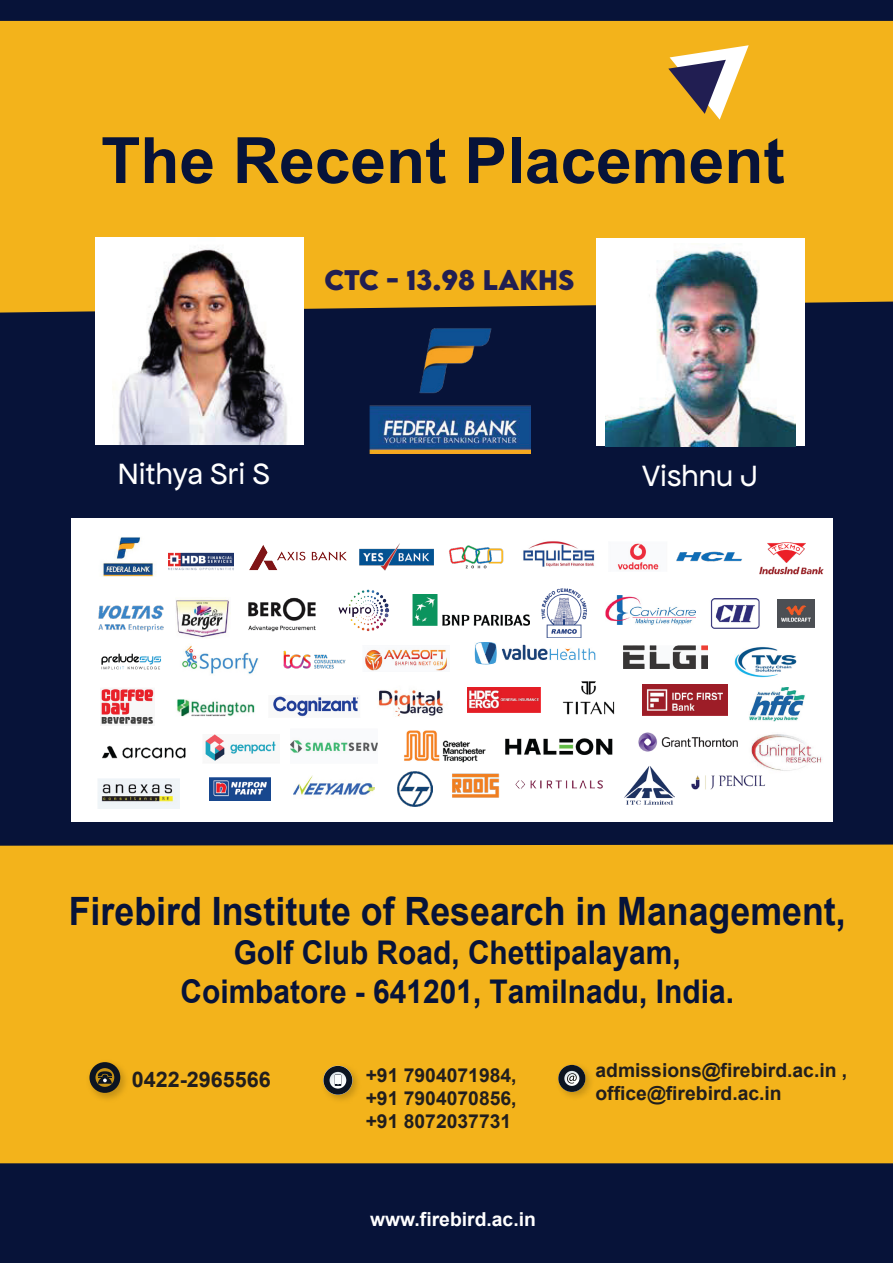
<style>
.page{position:relative;width:893px;height:1263px;background:#071339}
.page>*{position:absolute;margin:0;border:0;box-sizing:border-box;transform-origin:0 0}
.t1{font:700 63.9px "Arial";color:#071339}
.t2{font:700 39px "Arial";color:#071339;scale:.92 1}
.t3{font:700 32.7px/39.2px "Arial";color:#071339;text-align:center;scale:.92 1}
.t4{font:31.2px "Apfel Grotezk";color:#fff}
.t5{font:700 25.2px "LEMONMILK";color:#211e52}
.t6{font:700 21.45px "Arial";color:#211e1e}
.t7{font:700 19.2px/23.1px "Arial";color:#211e1e;text-align:justify}
.t8{font:700 19.2px "Arial";color:#fff}
</style>
<div class="page">
<div style="left:0;top:21px;width:893px;height:292px;background:#f3b31b"></div>
<div style="left:0;top:844px;width:893px;height:319px;background:#f3b31b"></div>
<svg style="left:668px;top:45px;width:81px;height:75px;background:#c3a469"></svg>
<div style="left:596px;top:238px;width:208px;height:207px;background:#fff"></div>
<img style="left:605px;top:245px;width:190px;height:201px">
<img style="left:95px;top:237px;width:209px;height:208px">
<img style="left:369px;top:405px;width:161px;height:48px">
<img style="left:387px;top:272px;width:126px;height:177px">
<img style="left:83px;top:1055px;width:50px;height:50px">
<svg style="left:89px;top:1062px;width:32px;height:31px"></svg>
<img style="left:317px;top:1059px;width:48px;height:48px">
<svg style="left:323px;top:1066px;width:29px;height:29px"></svg>
<img style="left:552px;top:1059px;width:45px;height:45px">
<svg style="left:558px;top:1065px;width:27px;height:27px"></svg>
<div style="left:71px;top:518px;width:762px;height:304px;background:#fff"></div>
<img style="left:98px;top:779px;width:81px;height:30px">
<img style="left:102px;top:745px;width:84px;height:14px">
<img style="left:365px;top:649px;width:82px;height:22px">
<img style="left:249px;top:545px;width:98px;height:26px">
<img style="left:176px;top:599px;width:53px;height:39px">
<img style="left:248px;top:597px;width:68px;height:34px">
<img style="left:412px;top:594px;width:117px;height:31px">
<img style="left:605px;top:595px;width:91px;height:29px">
<img style="left:710px;top:598px;width:50px;height:30px">
<img style="left:101px;top:688px;width:53px;height:37px">
<img style="left:273px;top:696px;width:86px;height:21px">
<img style="left:378px;top:689px;width:66px;height:28px">
<img style="left:623px;top:646px;width:84px;height:22px">
<img style="left:523px;top:541px;width:72px;height:26px">
<img style="left:102px;top:537px;width:54px;height:39px">
<img style="left:205px;top:734px;width:71px;height:27px">
<img style="left:638px;top:732px;width:100px;height:20px">
<img style="left:404px;top:730px;width:82px;height:33px">
<img style="left:505px;top:738px;width:108px;height:17px">
<img style="left:676px;top:551px;width:66px;height:11px">
<img style="left:169px;top:552px;width:64px;height:19px">
<img style="left:468px;top:688px;width:73px;height:24px">
<img style="left:749px;top:688px;width:56px;height:33px">
<img style="left:642px;top:685px;width:86px;height:30px">
<img style="left:624px;top:766px;width:50px;height:38px">
<img style="left:691px;top:775px;width:74px;height:15px">
<img style="left:507px;top:738px;width:104px;height:51px">
<img style="left:452px;top:773px;width:47px;height:25px">
<img style="left:397px;top:771px;width:35px;height:35px">
<img style="left:293px;top:775px;width:82px;height:20px">
<img style="left:209px;top:777px;width:62px;height:23px">
<img style="left:101px;top:653px;width:60px;height:17px">
<img style="left:541px;top:588px;width:45px;height:49px">
<img style="left:177px;top:699px;width:78px;height:18px">
<img style="left:291px;top:740px;width:86px;height:13px">
<img style="left:182px;top:645px;width:77px;height:29px">
<img style="left:283px;top:650px;width:63px;height:19px">
<img style="left:759px;top:566px;width:65px;height:9px">
<img style="left:767px;top:543px;width:38px;height:20px">
<img style="left:562px;top:681px;width:53px;height:33px">
<img style="left:735px;top:647px;width:61px;height:31px">
<img style="left:751px;top:734px;width:71px;height:37px">
<img style="left:474px;top:643px;width:122px;height:21px">
<img style="left:617px;top:543px;width:42px;height:27px">
<img style="left:98px;top:605px;width:66px;height:27px">
<img style="left:777px;top:599px;width:37px;height:28px">
<img style="left:338px;top:589px;width:52px;height:43px">
<img style="left:360px;top:543px;width:73px;height:27px">
<img style="left:449px;top:545px;width:55px;height:24px">
<h1 class="t1" style="left:101px;top:116px;width:685px">The Recent Placement</h1>
<h3 class="t5" style="left:325px;top:263px;width:251px">CTC - 13.98 LAKHS</h3>
<h3 class="t4" style="left:118px;top:457px;width:154px">Nithya Sri S</h3>
<h3 class="t4" style="left:642px;top:459px;width:117px">Vishnu J</h3>
<h2 class="t2" style="left:69px;top:884px;width:846px">Firebird Institute of Research in Management,</h2>
<h3 class="t3" style="left:180px;top:933px;width:603px">Golf Club Road, Chettipalayam,<br>Coimbatore - 641201, Tamilnadu, India.</h3>
<p class="t6" style="left:132px;top:1064px;width:141px">0422-2965566</p>
<p class="t7" style="left:366px;top:1064px;width:152px">+91 7904071984, +91 7904070856, +91 8072037731</p>
<p class="t7" style="left:595px;top:1059px;width:253px">admissions@firebird.ac.in , office@firebird.ac.in</p>
<p class="t8" style="left:370px;top:1205px;width:167px">www.firebird.ac.in</p>
</div>
